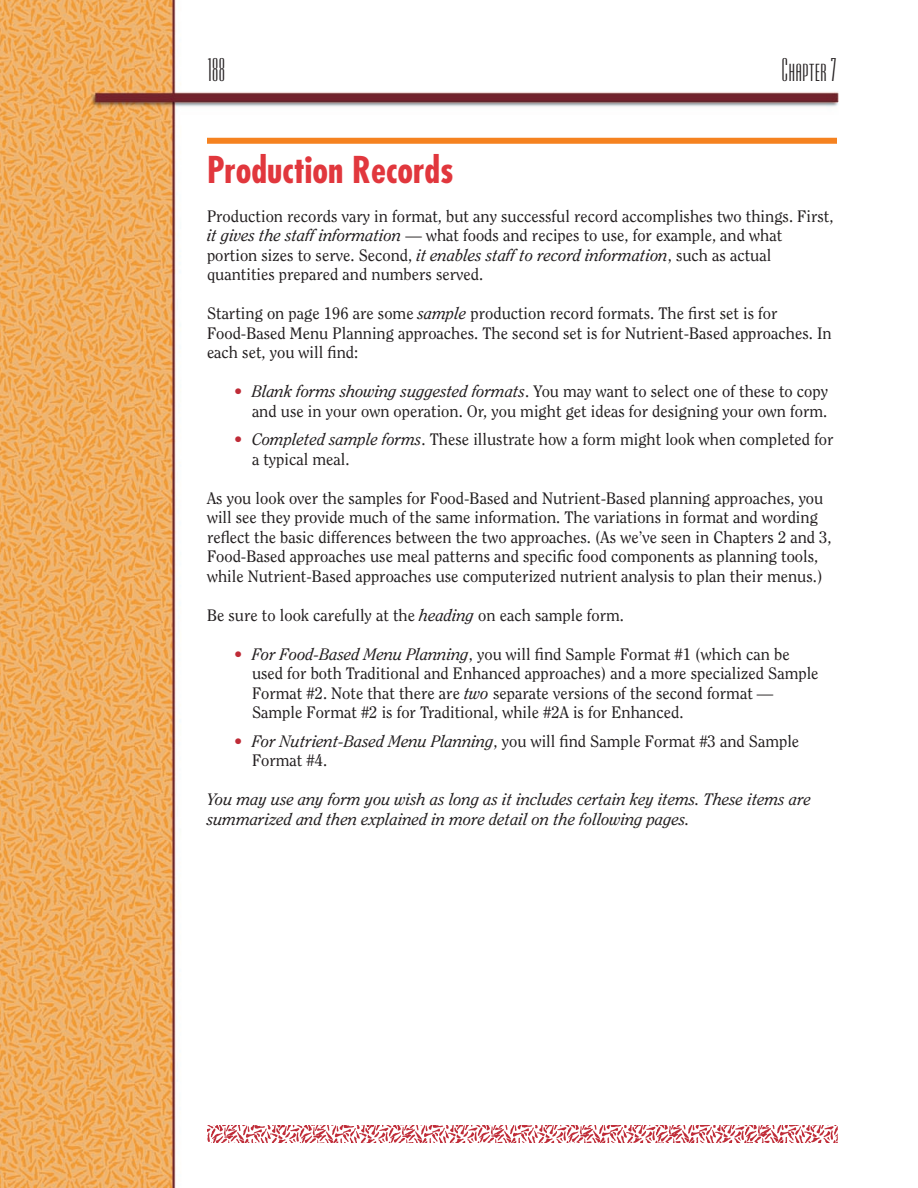
<style>
.page{position:relative;width:918px;height:1188px;background:#fff}
.page>*{position:absolute;margin:0;border:0;box-sizing:border-box;transform-origin:0 0}
._2_head_w_dot_rule{font:700 condensed 36px "Futura";color:#e1373d}
.t1{font:27px "Ultra Condensed Sans One";color:#231f20}
._11_13_Clear_Body{font:16.5px/19.5px "Clearface";color:#231f20}
._11_13_Bullets-0p6{font:16.5px/19.5px "Clearface";color:#231f20;text-align:right}
._11_13_Bull-0p{font:16.5px/19.5px "Clearface";color:#231f20}
._11_13_Clear_Body-2{font:italic 16.5px/19.5px "Clearface";color:#231f20}
.s1{font-style:italic}
.s2{color:#bf2b37}
</style>
<div class="page">
<img style="left:0;top:0;width:839px;height:1188px">
<img style="left:208px;top:1125px;width:630px;height:18px">
<div style="left:207px;top:138px;width:630px;height:6px;background:#f58220"></div>
<p class="t1" style="left:207px;top:53px;width:20px">188</p>
<p class="t1" style="left:782px;top:53px;width:57px">CHAPTER 7</p>
<p class="_2_head_w_dot_rule" style="left:207px;top:147px;width:248px">Production Records</p>
<p class="_11_13_Clear_Body" style="left:207px;top:206px;width:628px">Production records vary in format, but any successful record accomplishes two things. First, <span class="s1">it gives the staff information</span> — what foods and recipes to use, for example, and what portion sizes to serve. Second, <span class="s1">it enables staff to record information</span>, such as actual quantities prepared and numbers served.</p>
<p class="_11_13_Clear_Body" style="left:207px;top:304px;width:626px">Starting on page 196 are some <span class="s1">sample</span> production record formats. The first set is for<br>Food-Based Menu Planning approaches. The second set is for Nutrient-Based approaches. In each set, you will find:</p>
<p class="_11_13_Bullets-0p6" style="left:234px;top:382px;width:596px"><span class="s2">•</span> <span class="s1">Blank forms showing suggested formats</span>. You may want to select one of these to copy and use in your own operation. Or, you might get ideas for designing your own form.</p>
<p class="_11_13_Bull-0p" style="left:252px;top:430px;width:583px;text-indent:-18px"><span class="s2">•</span> <span class="s1">Completed sample forms</span>. These illustrate how a form might look when completed for a typical meal.</p>
<p class="_11_13_Clear_Body" style="left:207px;top:488px;width:626px">As you look over the samples for Food-Based and Nutrient-Based planning approaches, you will see they provide much of the same information. The variations in format and wording reflect the basic differences between the two approaches. (As we’ve seen in Chapters 2 and 3, Food-Based approaches use meal patterns and specific food components as planning tools, while Nutrient-Based approaches use computerized nutrient analysis to plan their menus.)</p>
<p class="_11_13_Clear_Body" style="left:207px;top:605px;width:419px">Be sure to look carefully at the <span class="s1">heading</span> on each sample form.</p>
<p class="_11_13_Bullets-0p6" style="left:252px;top:644px;width:568px;text-align:left;text-indent:-18px"><span class="s2">•</span> <span class="s1">For Food-Based Menu Planning</span>, you will find Sample Format #1 (which can be used for both Traditional and Enhanced approaches) and a more specialized Sample Format #2. Note that there are <span class="s1">two</span> separate versions of the second format — Sample Format #2 is for Traditional, while #2A is for Enhanced.</p>
<p class="_11_13_Bull-0p" style="left:252px;top:731px;width:549px;text-indent:-18px"><span class="s2">•</span> <span class="s1">For Nutrient-Based Menu Planning</span>, you will find Sample Format #3 and Sample<br>Format #4.</p>
<p class="_11_13_Clear_Body-2" style="left:207px;top:790px;width:606px">You may use any form you wish as long as it includes certain key items. These items are summarized and then explained in more detail on the following pages.</p>
</div>
